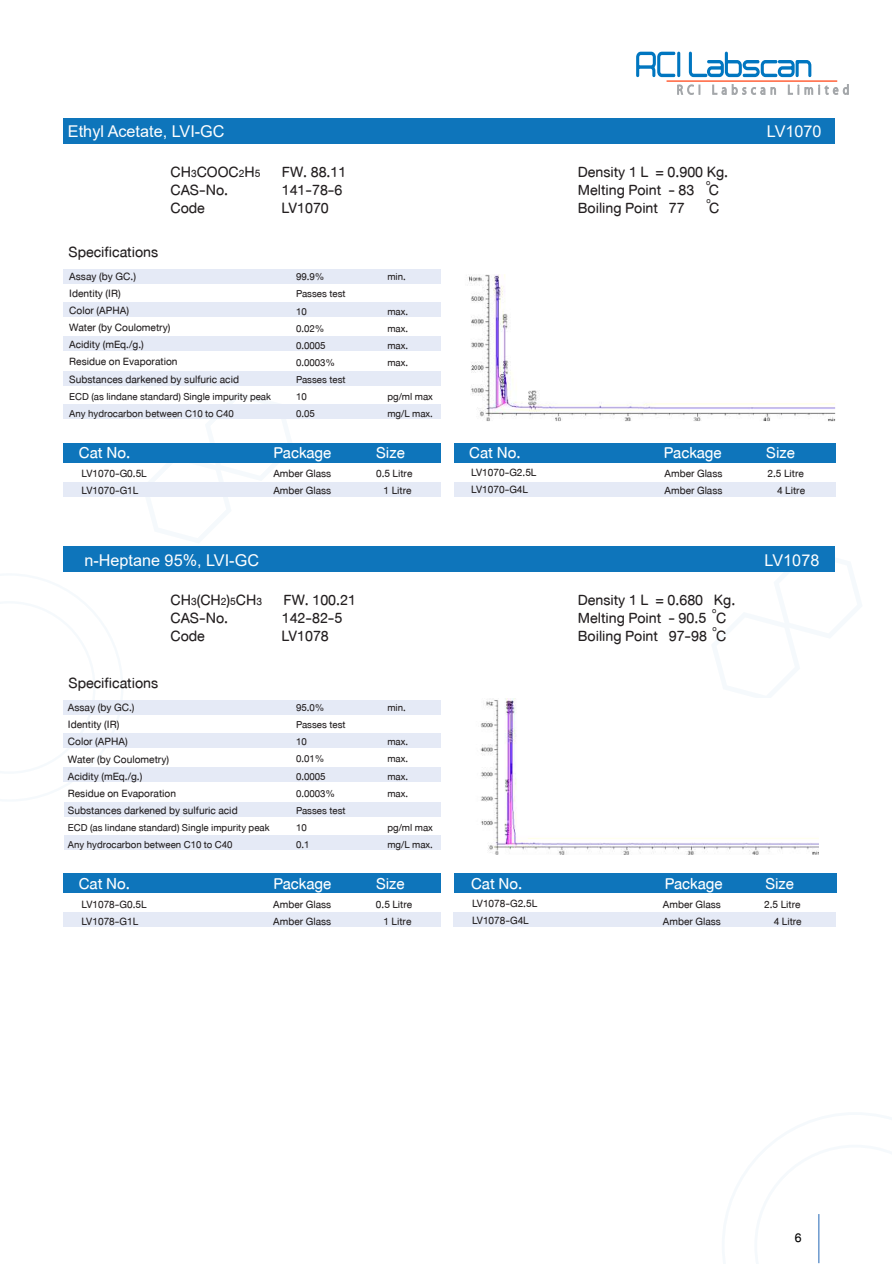
<style>
.page{position:relative;width:893px;height:1264px;background:#fff}
.page>*{position:absolute;margin:0;border:0;box-sizing:border-box;transform-origin:0 0}
.t1{font:22.2px "font 00000000271 efd 22";color:#fff}
.t2{font:21px/18px "font 00000000271 efd 22";color:#231f20}
.t3{font:18px "font 00000000271 efd 22";color:#000}
.t4{font:16.2px "font 00000000271 efd 22";color:#fff}
.t5{font:15px/17.1px "font 00000000271 efd 22";color:#231f20}
.t6{font:14.85px "font 00000000271 efd 22";color:#231f20}
.t7{font:14.25px/17.1px "font 00000000271 efd 22";color:#231f20}
.t8{font:10.95px "font 00000000271 efd 22";color:#231f20}
.s1{font-size:15px}
</style>
<div class="page">
<svg style="left:63px;top:714px;width:60px;height:68px"></svg>
<svg style="left:711px;top:571px;width:124px;height:1px"></svg>
<svg style="left:142px;top:462px;width:152px;height:35px"></svg>
<svg style="left:677px;top:84px;width:23px;height:11px"></svg>
<svg style="left:712px;top:84px;width:64px;height:11px"></svg>
<svg style="left:788px;top:84px;width:61px;height:11px"></svg>
<svg style="left:636px;top:51px;width:43px;height:27px"></svg>
<div style="left:677px;top:52px;width:3px;height:25px;border:2px solid #0076c0"></div>
<svg style="left:688px;top:51px;width:124px;height:27px"></svg>
<hr style="left:666px;top:80px;width:171px;height:2px;background:#ff3b0a">
<div style="left:63px;top:118px;width:772px;height:25px;background:#0e75bb"></div>
<div style="left:63px;top:442px;width:377px;height:20px;background:#0e75bb"></div>
<div style="left:454px;top:442px;width:382px;height:20px;background:#0e75bb"></div>
<div style="left:63px;top:481px;width:377px;height:15px;background:#e5eaf6"></div>
<div style="left:454px;top:481px;width:382px;height:15px;background:#e5eaf6"></div>
<div style="left:63px;top:269px;width:377px;height:15px;background:#e5eaf6"></div>
<div style="left:63px;top:302px;width:377px;height:15px;background:#e5eaf6"></div>
<div style="left:63px;top:336px;width:377px;height:15px;background:#e5eaf6"></div>
<div style="left:63px;top:371px;width:377px;height:15px;background:#e5eaf6"></div>
<div style="left:63px;top:404px;width:377px;height:15px;background:#e5eaf6"></div>
<div style="left:63px;top:546px;width:772px;height:25px;background:#0e75bb"></div>
<div style="left:63px;top:873px;width:378px;height:20px;background:#0e75bb"></div>
<div style="left:454px;top:873px;width:382px;height:20px;background:#0e75bb"></div>
<div style="left:63px;top:912px;width:378px;height:15px;background:#e5eaf6"></div>
<div style="left:454px;top:912px;width:382px;height:15px;background:#e5eaf6"></div>
<div style="left:63px;top:700px;width:378px;height:14px;background:#e5eaf6"></div>
<div style="left:63px;top:733px;width:378px;height:15px;background:#e5eaf6"></div>
<div style="left:63px;top:766px;width:378px;height:15px;background:#e5eaf6"></div>
<div style="left:64px;top:801px;width:377px;height:15px;background:#e5eaf6"></div>
<div style="left:64px;top:835px;width:377px;height:15px;background:#e5eaf6"></div>
<img style="left:468px;top:274px;width:367px;height:147px">
<img style="left:480px;top:698px;width:339px;height:156px">
<hr style="left:818px;top:1213px;width:1px;height:49px;background:#2366b5">
<p class="t4" style="left:68px;top:123px;width:158px">Ethyl Acetate, LVI-GC</p>
<h2 class="t2" style="left:68px;top:240px;width:91px">Specifications</h2>
<h2 class="t2" style="left:170px;top:160px;width:177px">CH<span class="s1">3</span>COOC<span class="s1">2</span>H<span class="s1">5</span> FW. 88.11<br>CAS-No.</h2>
<h2 class="t2" style="left:578px;top:160px;width:152px">Density 1 L = 0.900 Kg.<br>Melting Point - 83 C<br>Boiling Point 77</h2>
<p class="t8" style="left:706px;top:174px;width:6px">o</p>
<h2 class="t2" style="left:282px;top:178px;width:62px">141-78-6</h2>
<p class="t8" style="left:706px;top:193px;width:6px">o</p>
<h2 class="t2" style="left:170px;top:196px;width:36px">Code</h2>
<h2 class="t2" style="left:282px;top:196px;width:49px">LV1070</h2>
<h2 class="t2" style="left:709px;top:197px;width:12px">C</h2>
<p class="t5" style="left:69px;top:266px;width:171px">Assay (by GC.)<br>Identity (IR)<br>Color (APHA)<br>Water (by Coulometry)<br>Acidity (mEq./g.)<br>Residue on Evaporation<br>Substances darkened by sulfuric acid</p>
<p class="t7" style="left:69px;top:386px;width:203px">ECD (as lindane standard) Single impurity peak<br>Any hydrocarbon between C10 to C40</p>
<p class="t7" style="left:296px;top:267px;width:51px">99.9%<br>Passes test<br>10<br>0.02%<br>0.0005<br>0.0003%<br>Passes test<br>10<br>0.05</p>
<p class="t7" style="left:387px;top:267px;width:20px">min.</p>
<p class="t7" style="left:387px;top:301px;width:22px;text-align:justify">max. max. max. max.</p>
<p class="t7" style="left:387px;top:386px;width:47px">pg/ml max mg/L max.</p>
<p class="t4" style="left:767px;top:123px;width:56px">LV1070</p>
<h1 class="t1" style="left:79px;top:437px;width:53px">Cat No.</h1>
<h1 class="t1" style="left:273px;top:437px;width:59px">Package</h1>
<h1 class="t1" style="left:376px;top:437px;width:30px">Size</h1>
<h1 class="t1" style="left:469px;top:437px;width:53px">Cat No.</h1>
<h1 class="t1" style="left:664px;top:437px;width:59px">Package</h1>
<h1 class="t1" style="left:766px;top:437px;width:30px">Size</h1>
<p class="t6" style="left:82px;top:463px;width:67px">LV1070-G0.5L</p>
<p class="t6" style="left:273px;top:463px;width:59px">Amber Glass</p>
<p class="t6" style="left:376px;top:463px;width:38px">0.5 Litre</p>
<p class="t6" style="left:82px;top:480px;width:58px">LV1070-G1L</p>
<p class="t6" style="left:273px;top:480px;width:59px">Amber Glass</p>
<p class="t6" style="left:384px;top:480px;width:29px">1 Litre</p>
<p class="t6" style="left:471px;top:462px;width:67px">LV1070-G2.5L</p>
<p class="t6" style="left:665px;top:463px;width:59px">Amber Glass</p>
<p class="t6" style="left:767px;top:463px;width:38px">2.5 Litre</p>
<p class="t6" style="left:471px;top:479px;width:58px">LV1070-G4L</p>
<p class="t6" style="left:665px;top:480px;width:59px">Amber Glass</p>
<p class="t6" style="left:777px;top:480px;width:29px">4 Litre</p>
<p class="t4" style="left:84px;top:551px;width:176px">n-Heptane 95%, LVI-GC</p>
<h2 class="t2" style="left:170px;top:588px;width:187px">CH<span class="s1">3</span>(CH<span class="s1">2</span>)<span class="s1">5</span>CH<span class="s1">3</span> FW. 100.21<br>CAS-No.</h2>
<h2 class="t2" style="left:282px;top:606px;width:62px">142-82-5</h2>
<h2 class="t2" style="left:170px;top:624px;width:36px">Code</h2>
<h2 class="t2" style="left:282px;top:624px;width:49px">LV1078</h2>
<h2 class="t2" style="left:68px;top:671px;width:91px">Specifications</h2>
<p class="t5" style="left:68px;top:697px;width:171px">Assay (by GC.)<br>Identity (IR)<br>Color (APHA)<br>Water (by Coulometry)<br>Acidity (mEq./g.)<br>Residue on Evaporation<br>Substances darkened by sulfuric acid</p>
<p class="t7" style="left:68px;top:817px;width:203px">ECD (as lindane standard) Single impurity peak<br>Any hydrocarbon between C10 to C40</p>
<p class="t7" style="left:296px;top:697px;width:51px">95.0%<br>Passes test<br>10<br>0.01%<br>0.0005<br>0.0003%<br>Passes test<br>10<br>0.1</p>
<p class="t7" style="left:387px;top:697px;width:20px">min.</p>
<p class="t7" style="left:387px;top:731px;width:22px;text-align:justify">max. max. max. max.</p>
<p class="t7" style="left:387px;top:817px;width:47px">pg/ml max mg/L max.</p>
<h2 class="t2" style="left:578px;top:588px;width:159px">Density 1 L = 0.680 Kg.<br>Melting Point - 90.5<br>Boiling Point 97-98 C</h2>
<p class="t8" style="left:712px;top:602px;width:6px">o</p>
<h2 class="t2" style="left:716px;top:606px;width:12px">C</h2>
<p class="t8" style="left:712px;top:621px;width:6px">o</p>
<p class="t4" style="left:765px;top:551px;width:56px">LV1078</p>
<h1 class="t1" style="left:79px;top:868px;width:53px">Cat No.</h1>
<h1 class="t1" style="left:273px;top:868px;width:59px">Package</h1>
<h1 class="t1" style="left:376px;top:868px;width:30px">Size</h1>
<h1 class="t1" style="left:471px;top:868px;width:53px">Cat No.</h1>
<h1 class="t1" style="left:665px;top:868px;width:59px">Package</h1>
<h1 class="t1" style="left:765px;top:868px;width:30px">Size</h1>
<p class="t6" style="left:81px;top:893px;width:67px">LV1078-G0.5L</p>
<p class="t6" style="left:273px;top:893px;width:59px">Amber Glass</p>
<p class="t6" style="left:376px;top:893px;width:38px">0.5 Litre</p>
<p class="t6" style="left:81px;top:910px;width:58px">LV1078-G1L</p>
<p class="t6" style="left:273px;top:910px;width:59px">Amber Glass</p>
<p class="t6" style="left:383px;top:910px;width:29px">1 Litre</p>
<p class="t6" style="left:472px;top:892px;width:67px">LV1078-G2.5L</p>
<p class="t6" style="left:663px;top:893px;width:59px">Amber Glass</p>
<p class="t6" style="left:764px;top:893px;width:38px">2.5 Litre</p>
<p class="t6" style="left:472px;top:910px;width:58px">LV1078-G4L</p>
<p class="t6" style="left:663px;top:910px;width:59px">Amber Glass</p>
<p class="t6" style="left:774px;top:910px;width:29px">4 Litre</p>
<p class="t3" style="left:795px;top:1226px;width:8px">6</p>
</div>
